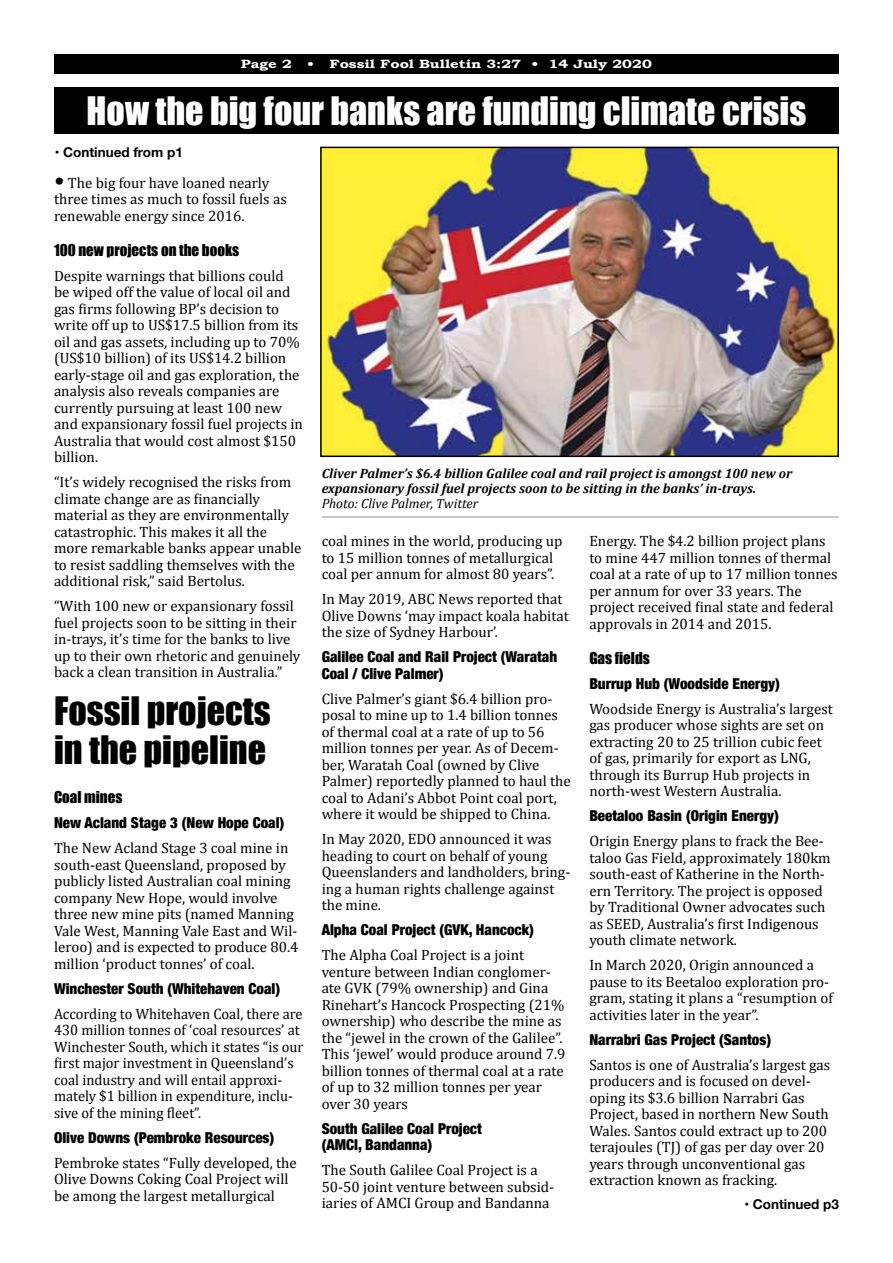
<style>
.page{position:relative;width:893px;height:1263px;background:#fff}
.page>*{position:absolute;margin:0;border:0;box-sizing:border-box;transform-origin:0 0}
.t1{font:36px "Impact";color:#fff}
.t2{font:36px/39px "Impact";color:#000}
.t3{font:15px/16.5px "Cambria";color:#000}
.t4{font:900 condensed 15px/16.5px "Helvetica Neue";color:#000}
.t5{font:15px "Impact";color:#000}
.t6{font:italic 700 13.5px/15px "Cambria";color:#000}
.t7{font:700 13.5px "Helvetica Neue";color:#000}
.t8{font:italic 13.5px "Cambria";color:#000}
.t9{font:700 12px "Bookman Old Style";color:#fff;scale:1.25 1}
.s1{font-size:24px}
</style>
<div class="page">
<div style="left:54px;top:54px;width:785px;height:20px;background:#000"></div>
<div style="left:54px;top:87px;width:785px;height:47px;background:#000"></div>
<img style="left:323px;top:150px;width:513px;height:304px">
<div style="left:320px;top:147px;width:519px;height:310px;border:2px solid #000"></div>
<hr style="left:322px;top:517px;width:517px;height:1px;background:#939598">
<p class="t9" style="left:241px;top:57px;width:42px">Page 2</p>
<p class="t9" style="left:307px;top:57px;width:277px">• Fossil Fool Bulletin 3:27 • 14 July 2020</p>
<h1 class="t1" style="left:87px;top:83px;width:721px">How the big four banks are funding climate crisis</h1>
<p class="t7" style="left:55px;top:141px;width:130px">• Continued from p1</p>
<p class="t3" style="left:54px;top:174px;width:234px"><span class="s1">•</span> The big four have loaned nearly three times as much to fossil fuels as renewable energy since 2016.</p>
<p class="t5" style="left:54px;top:238px;width:187px">100 new projects on the books</p>
<p class="t3" style="left:54px;top:267px;width:250px">Despite warnings that billions could be wiped off the value of local oil and gas firms following BP’s decision to write off up to US$17.5 billion from its oil and gas assets, including up to 70% (US$10 billion) of its US$14.2 billion early-stage oil and gas exploration, the analysis also reveals companies are currently pursuing at least 100 new and expansionary fossil fuel projects in Australia that would cost almost $150 billion.</p>
<p class="t3" style="left:54px;top:474px;width:249px">“It’s widely recognised the risks from climate change are as financially material as they are environmentally catastrophic. This makes it all the more remarkable banks appear unable to resist saddling themselves with the additional risk,” said Bertolus.</p>
<p class="t3" style="left:54px;top:598px;width:248px">“With 100 new or expansionary fossil fuel projects soon to be sitting in their in-trays, it’s time for the banks to live up to their own rhetoric and genuinely back a clean transition in Australia.”</p>
<h1 class="t2" style="left:54px;top:690px;width:218px">Fossil projects in the pipeline</h1>
<p class="t5" style="left:54px;top:786px;width:70px">Coal mines</p>
<p class="t4" style="left:54px;top:814px;width:232px">New Acland Stage 3 (New Hope Coal)</p>
<p class="t3" style="left:54px;top:840px;width:246px">The New Acland Stage 3 coal mine in south-east Queensland, proposed by publicly listed Australian coal mining company New Hope, would involve three new mine pits (named Manning Vale West, Manning Vale East and Wil&shy;leroo) and is expected to produce 80.4 million ‘product tonnes’ of coal.</p>
<p class="t4" style="left:54px;top:979px;width:228px">Winchester South (Whitehaven Coal)</p>
<p class="t3" style="left:54px;top:1005px;width:251px">According to Whitehaven Coal, there are 430 million tonnes of ‘coal resources’ at Winchester South, which it states “is our first major investment in Queensland’s coal industry and will entail approxi&shy;mately $1 billion in expenditure, inclu&shy;sive of the mining fleet”.</p>
<p class="t4" style="left:54px;top:1128px;width:222px">Olive Downs (Pembroke Resources)</p>
<p class="t3" style="left:54px;top:1154px;width:244px">Pembroke states “Fully developed, the<br>Olive Downs Coking Coal Project will be among the largest metallurgical</p>
<p class="t6" style="left:322px;top:465px;width:472px">Cliver Palmer’s $6.4 billion Galilee coal and rail project is amongst 100 new or expansionary fossil fuel projects soon to be sitting in the banks’ in-trays.</p>
<p class="t8" style="left:322px;top:495px;width:158px">Photo: Clive Palmer, Twitter</p>
<p class="t3" style="left:322px;top:533px;width:242px">coal mines in the world, producing up to 15 million tonnes of metallurgical coal per annum for almost 80 years”.</p>
<p class="t3" style="left:322px;top:591px;width:249px">In May 2019, ABC News reported that<br>Olive Downs ‘may impact koala habitat the size of Sydney Harbour’.</p>
<p class="t4" style="left:322px;top:648px;width:237px">Galilee Coal and Rail Project (Waratah<br>Coal / Clive Palmer)</p>
<p class="t3" style="left:322px;top:690px;width:251px">Clive Palmer’s giant $6.4 billion pro&shy;posal to mine up to 1.4 billion tonnes of thermal coal at a rate of up to 56 million tonnes per year. As of Decem&shy;ber, Waratah Coal (owned by Clive Palmer) reportedly planned to haul the coal to Adani’s Abbot Point coal port, where it would be shipped to China.</p>
<p class="t3" style="left:322px;top:831px;width:250px">In May 2020, EDO announced it was heading to court on behalf of young<br>Queenslanders and landholders, bring&shy;ing a human rights challenge against the mine.</p>
<p class="t4" style="left:322px;top:921px;width:214px">Alpha Coal Project (GVK, Hancock)</p>
<p class="t3" style="left:322px;top:947px;width:245px">The Alpha Coal Project is a joint venture between Indian conglomer&shy;ate GVK (79% ownership) and Gina Rinehart’s Hancock Prospecting (21% ownership) who describe the mine as the “jewel in the crown of the Galilee”.<br>This ‘jewel’ would produce around 7.9 billion tonnes of thermal coal at a rate of up to 32 million tonnes per year over 30 years</p>
<p class="t4" style="left:322px;top:1119px;width:162px">South Galilee Coal Project (AMCI, Bandanna)</p>
<p class="t3" style="left:322px;top:1162px;width:234px">The South Galilee Coal Project is a<br>50-50 joint venture between subsid&shy;iaries of AMCI Group and Bandanna</p>
<p class="t3" style="left:589px;top:533px;width:250px">Energy. The $4.2 billion project plans to mine 447 million tonnes of thermal coal at a rate of up to 17 million tonnes per annum for over 33 years. The project received final state and federal approvals in 2014 and 2015.</p>
<p class="t5" style="left:589px;top:646px;width:62px">Gas fields</p>
<p class="t4" style="left:589px;top:674px;width:192px">Burrup Hub (Woodside Energy)</p>
<p class="t3" style="left:589px;top:700px;width:245px">Woodside Energy is Australia’s largest gas producer whose sights are set on extracting 20 to 25 trillion cubic feet of gas, primarily for export as LNG, through its Burrup Hub projects in north-west Western Australia.</p>
<p class="t4" style="left:589px;top:807px;width:191px">Beetaloo Basin (Origin Energy)</p>
<p class="t3" style="left:589px;top:833px;width:243px">Origin Energy plans to frack the Bee&shy;taloo Gas Field, approximately 180km south-east of Katherine in the North&shy;ern Territory. The project is opposed by Traditional Owner advocates such as SEED, Australia’s first Indigenous youth climate network.</p>
<p class="t3" style="left:589px;top:957px;width:245px">In March 2020, Origin announced a pause to its Beetaloo exploration pro&shy;gram, stating it plans a “resumption of activities later in the year”.</p>
<p class="t4" style="left:589px;top:1030px;width:183px">Narrabri Gas Project (Santos)</p>
<p class="t3" style="left:589px;top:1056px;width:242px">Santos is one of Australia’s largest gas producers and is focused on devel&shy;oping its $3.6 billion Narrabri Gas Project, based in northern New South Wales. Santos could extract up to 200 terajoules (TJ) of gas per day over 20 years through unconventional gas extraction known as fracking.</p>
<p class="t7" style="left:744px;top:1193px;width:96px">• Continued p3</p>
</div>
